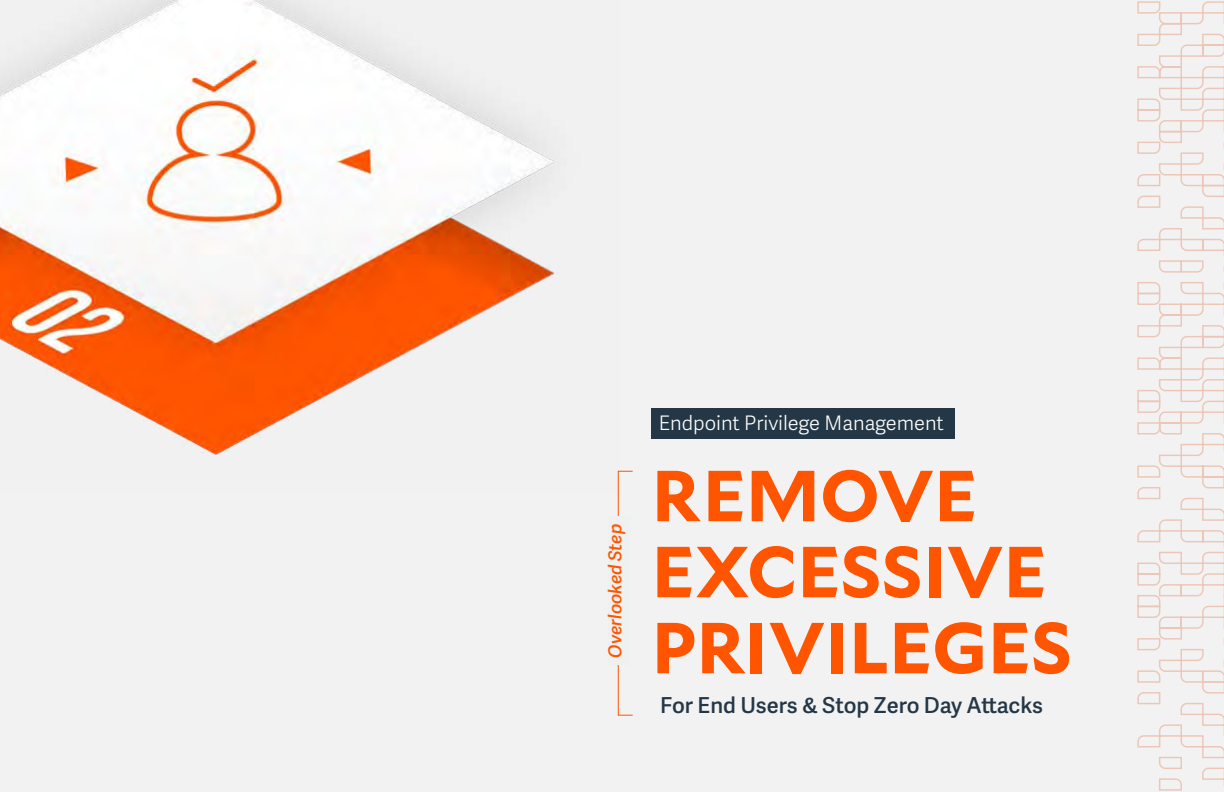
<style>
.page{position:relative;width:1224px;height:792px;background:#f2f2f2}
.page>*{position:absolute;margin:0;border:0;box-sizing:border-box;transform-origin:0 0}
.t1{font:700 72px/76px "Mallory";color:#ff5400}
.t2{font:600 22px "Adelle Sans";color:#243746}
.t3{font:300 20px "Adelle Sans";color:#fff}
.t4{font:italic 600 18px "Adelle Sans";color:#ff5400}
</style>
<div class="page">
<svg style="left:1137px;top:1px;width:21px;height:250px"></svg>
<svg style="left:1137px;top:282px;width:21px;height:466px"></svg>
<svg style="left:1158px;top:1px;width:66px;height:790px"></svg>
<div style="left:652px;top:408px;width:303px;height:31px;background:#243746"></div>
<img style="left:0;top:0;width:621px;height:494px">
<p class="t4" style="left:602px;top:658px;width:135px;rotate:-90deg">Overlooked Step</p>
<p class="t3" style="left:659px;top:409px;width:287px">Endpoint Privilege Management</p>
<h1 class="t1" style="left:652px;top:453px;width:422px">REMOVE<br>EXCESSIVE<br>PRIVILEGES</h1>
<p class="t2" style="left:660px;top:690px;width:384px">For End Users &amp; Stop Zero Day Attacks</p>
</div>
